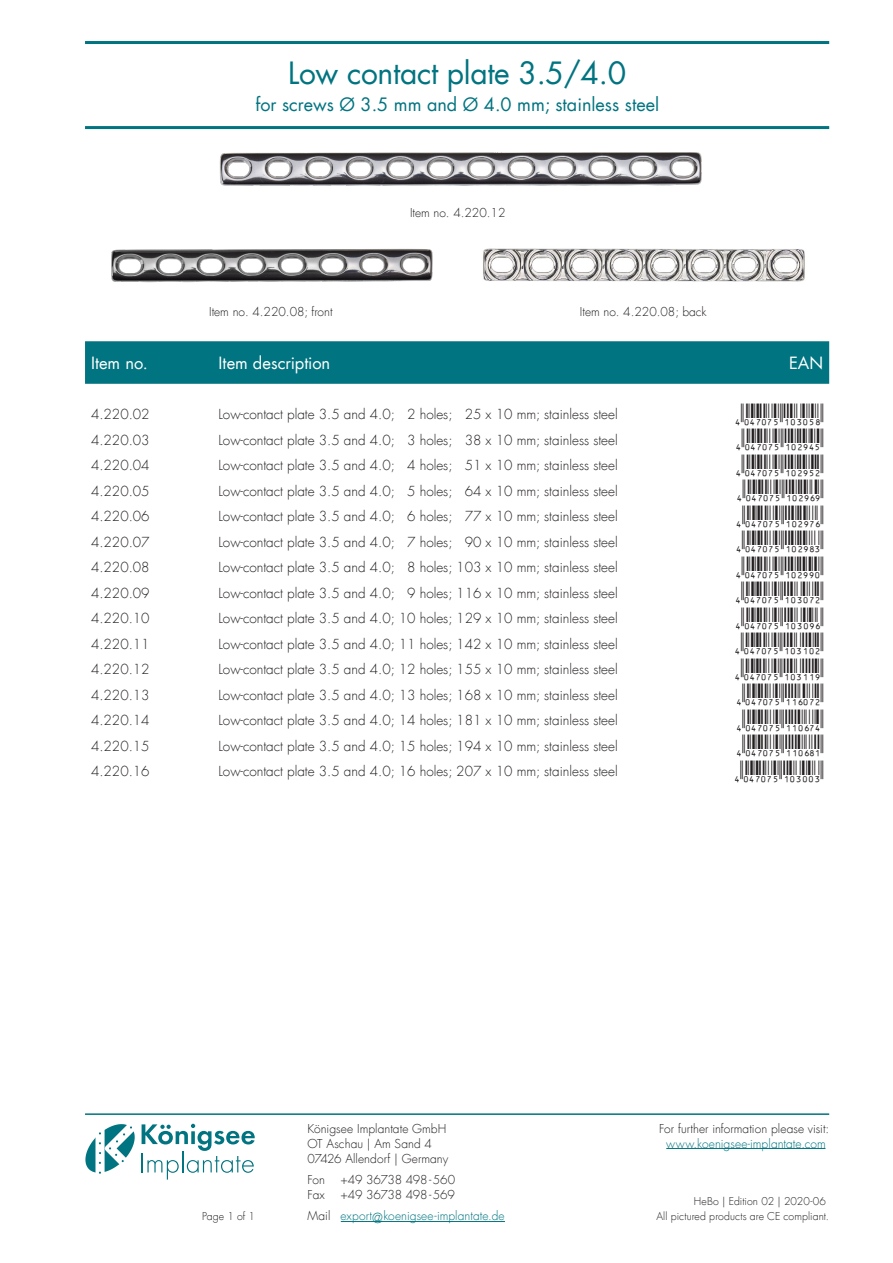
<style>
.page{position:relative;width:893px;height:1263px;background:#fff}
.page>*{position:absolute;margin:0;border:0;box-sizing:border-box;transform-origin:0 0}
.t1{font:30px "Futura Com";letter-spacing:-.01em;color:#007480}
.t2{font:18px "Futura Com";color:#007480}
.t3{font:16.5px "Futura Com";color:#fff}
.t4{font:300 13.5px "Futura Com";color:#231f20}
.t5{font:300 12px/15px "Futura Com";color:#231f20}
.t6{font:300 12px/21.5px "Futura Com";letter-spacing:.005em;color:#007480}
.t7{font:300 12px "Futura Com";letter-spacing:-.02em;color:#231f20}
.t8{font:300 10.5px "Futura Com";letter-spacing:.005em;color:#231f20}
.s1{color:#231f20}
.s2{font-size:13.5px}
</style>
<div class="page">
<hr style="left:85px;top:41px;width:744px;height:3px;background:#007480">
<hr style="left:85px;top:126px;width:744px;height:3px;background:#007480">
<hr style="left:85px;top:1113px;width:744px;height:2px;background:#007480">
<hr style="left:666px;top:1148px;width:159px;height:1px;background:#007480">
<hr style="left:141px;top:1152px;width:2px;height:20px;background:#007480">
<svg style="left:142px;top:1124px;width:113px;height:55px"></svg>
<svg style="left:85px;top:1124px;width:50px;height:50px"></svg>
<hr style="left:341px;top:1221px;width:164px;height:1px;background:#007480">
<div style="left:85px;top:341px;width:744px;height:43px;background:#007480"></div>
<img style="left:219px;top:152px;width:483px;height:34px">
<img style="left:111px;top:248px;width:322px;height:35px">
<img style="left:483px;top:248px;width:284px;height:34px">
<img style="left:767px;top:249px;width:38px;height:33px">
<h1 class="t1" style="left:288px;top:52px;width:340px">Low contact plate 3.5/4.0</h1>
<h2 class="t2" style="left:255px;top:92px;width:405px">for screws Ø 3.5 mm and Ø 4.0 mm; stainless steel</h2>
<p class="t5" style="left:410px;top:205px;width:97px">Item no. 4.220.12</p>
<p class="t5" style="left:209px;top:305px;width:125px">Item no. 4.220.08; front</p>
<p class="t5" style="left:580px;top:305px;width:128px">Item no. 4.220.08; back</p>
<p class="t3" style="left:91px;top:352px;width:58px">Item no.</p>
<p class="t3" style="left:219px;top:352px;width:113px">Item description</p>
<p class="t3" style="left:789px;top:352px;width:36px">EAN</p>
<p class="t4" style="left:91px;top:405px;width:60px">4.220.02</p>
<p class="t4" style="left:219px;top:405px;width:401px">Low-contact plate 3.5 and 4.0; 2 holes; 25 x 10 mm; stainless steel</p>
<p class="t4" style="left:91px;top:431px;width:60px">4.220.03</p>
<p class="t4" style="left:219px;top:431px;width:401px">Low-contact plate 3.5 and 4.0; 3 holes; 38 x 10 mm; stainless steel</p>
<p class="t4" style="left:91px;top:456px;width:60px">4.220.04</p>
<p class="t4" style="left:219px;top:456px;width:401px">Low-contact plate 3.5 and 4.0; 4 holes; 51 x 10 mm; stainless steel</p>
<p class="t4" style="left:91px;top:482px;width:60px">4.220.05</p>
<p class="t4" style="left:219px;top:482px;width:401px">Low-contact plate 3.5 and 4.0; 5 holes; 64 x 10 mm; stainless steel</p>
<p class="t4" style="left:91px;top:507px;width:60px">4.220.06</p>
<p class="t4" style="left:219px;top:507px;width:401px">Low-contact plate 3.5 and 4.0; 6 holes; 77 x 10 mm; stainless steel</p>
<p class="t4" style="left:91px;top:533px;width:60px">4.220.07</p>
<p class="t4" style="left:219px;top:533px;width:401px">Low-contact plate 3.5 and 4.0; 7 holes; 90 x 10 mm; stainless steel</p>
<p class="t4" style="left:91px;top:558px;width:60px">4.220.08</p>
<p class="t4" style="left:219px;top:558px;width:401px">Low-contact plate 3.5 and 4.0; 8 holes; 103 x 10 mm; stainless steel</p>
<p class="t4" style="left:91px;top:584px;width:60px">4.220.09</p>
<p class="t4" style="left:219px;top:584px;width:401px">Low-contact plate 3.5 and 4.0; 9 holes; 116 x 10 mm; stainless steel</p>
<p class="t4" style="left:91px;top:609px;width:60px">4.220.10</p>
<p class="t4" style="left:219px;top:609px;width:401px">Low-contact plate 3.5 and 4.0; 10 holes; 129 x 10 mm; stainless steel</p>
<p class="t4" style="left:91px;top:635px;width:60px">4.220.11</p>
<p class="t4" style="left:219px;top:635px;width:401px">Low-contact plate 3.5 and 4.0; 11 holes; 142 x 10 mm; stainless steel</p>
<p class="t4" style="left:91px;top:660px;width:60px">4.220.12</p>
<p class="t4" style="left:219px;top:660px;width:401px">Low-contact plate 3.5 and 4.0; 12 holes; 155 x 10 mm; stainless steel</p>
<p class="t4" style="left:91px;top:686px;width:60px">4.220.13</p>
<p class="t4" style="left:219px;top:686px;width:401px">Low-contact plate 3.5 and 4.0; 13 holes; 168 x 10 mm; stainless steel</p>
<p class="t4" style="left:91px;top:711px;width:60px">4.220.14</p>
<p class="t4" style="left:219px;top:711px;width:401px">Low-contact plate 3.5 and 4.0; 14 holes; 181 x 10 mm; stainless steel</p>
<p class="t4" style="left:91px;top:737px;width:60px">4.220.15</p>
<p class="t4" style="left:219px;top:737px;width:401px">Low-contact plate 3.5 and 4.0; 15 holes; 194 x 10 mm; stainless steel</p>
<p class="t4" style="left:91px;top:762px;width:60px">4.220.16</p>
<p class="t4" style="left:219px;top:762px;width:401px">Low-contact plate 3.5 and 4.0; 16 holes; 207 x 10 mm; stainless steel</p>
<p class="t5" style="left:659px;top:1121px;width:171px">For further information please visit:</p>
<p class="t6" style="left:666px;top:1132px;width:161px">www.koenigsee-implantate.com</p>
<p class="t5" style="left:308px;top:1121px;width:142px">Königsee Implantate GmbH<br>OT Aschau | Am Sand 4<br>07426 Allendorf | Germany</p>
<p class="t5" style="left:308px;top:1172px;width:19px">Fon</p>
<p class="t7" style="left:341px;top:1172px;width:116px">+49 36738 498-560</p>
<p class="t5" style="left:308px;top:1187px;width:19px">Fax</p>
<p class="t6" style="left:308px;top:1184px;width:199px;text-indent:33px"><span class="s1">+49 36738 498-569<br>Mail</span> export<span class="s2">@</span>koenigsee-implantate.de</p>
<p class="t8" style="left:694px;top:1195px;width:134px">HeBo | Edition 02 | 2020-06</p>
<p class="t8" style="left:202px;top:1210px;width:54px">Page 1 of 1</p>
<p class="t8" style="left:656px;top:1210px;width:174px">All pictured products are CE compliant.</p>
</div>
